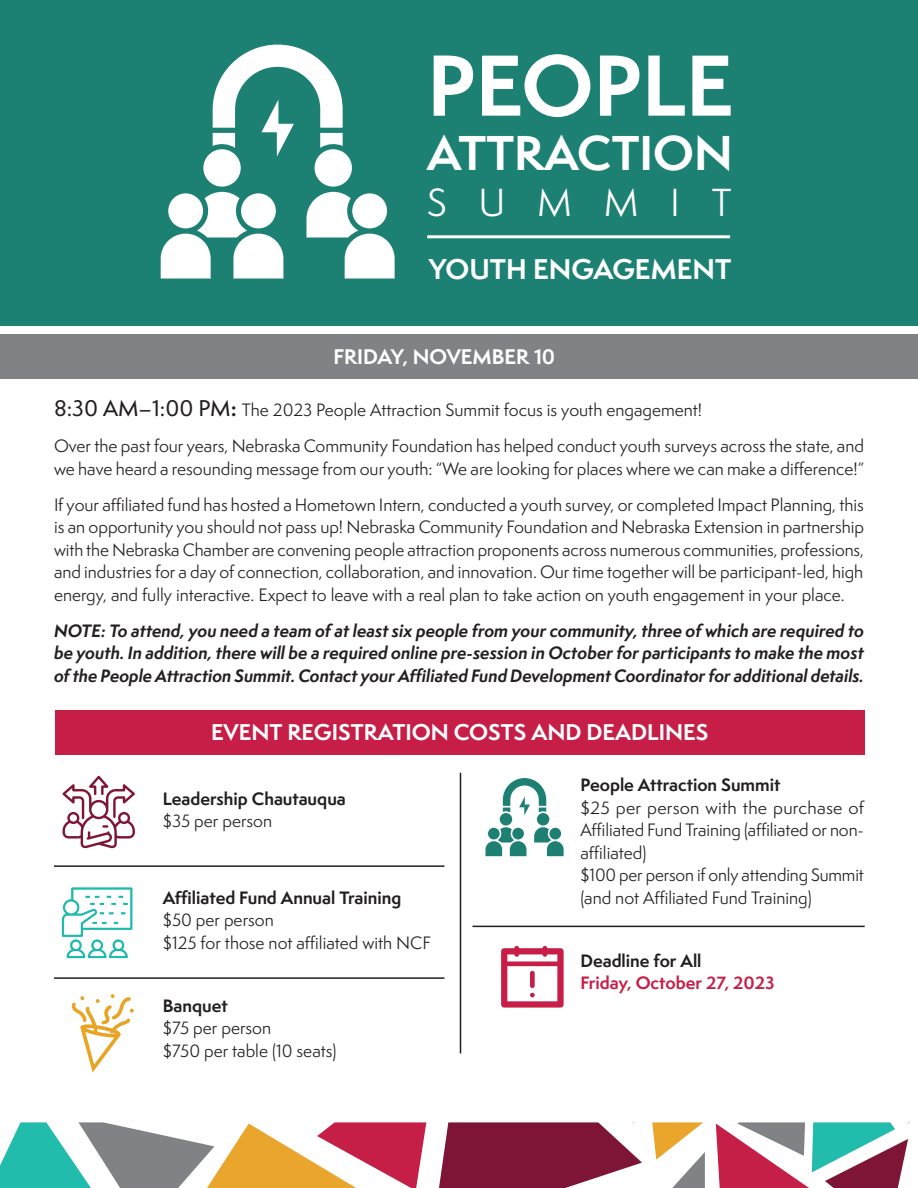
<style>
.page{position:relative;width:918px;height:1188px;background:#fff}
.page>*{position:absolute;margin:0;border:0;box-sizing:border-box;transform-origin:0 0}
.t1{font:700 79.5px "Semplicita Pro";color:#fff}
.t2{font:700 45px "Semplicita Pro";color:#fff}
.t3{font:36px "Semplicita Pro";letter-spacing:.88em;color:#fff}
.t4{font:700 26.25px "Semplicita Pro";color:#fff}
.t5{font:700 21px "Semplicita Pro";color:#fff}
.t6{font:700 19.5px "Semplicita Pro";color:#fff}
.t7{font:16.5px/22.5px "Semplicita Pro";color:#231f20}
.t8{font:italic 700 16.5px/22.5px "Semplicita Pro";letter-spacing:-.005em;color:#231f20;text-align:justify}
.t9{font:700 16.5px "Semplicita Pro";color:#231f20}
.t10{font:700 16.5px "Semplicita Pro";color:#c61e48}
.s1{font-weight:500;font-size:21px}
.s2{font-weight:700;font-size:21px}
</style>
<div class="page">
<div style="left:55px;top:710px;width:810px;height:45px;background:#c71e48"></div>
<img style="left:61px;top:887px;width:72px;height:72px">
<svg style="left:501px;top:948px;width:63px;height:60px"></svg>
<div style="left:502px;top:961px;width:61px;height:5px;background:#c71e48;border-radius:2px"></div>
<div style="left:514px;top:946px;width:5px;height:11px;background:#c71e48;border-radius:2px"></div>
<hr style="left:543px;top:946px;width:4px;height:11px;background:#c71e48;border-radius:2px">
<hr style="left:54px;top:977px;width:390px;height:2px;background:#231f20">
<hr style="left:54px;top:865px;width:390px;height:2px;background:#231f20">
<img style="left:71px;top:994px;width:63px;height:79px">
<hr style="left:472px;top:926px;width:393px;height:1px;background:#231f20">
<div style="left:0;top:334px;width:918px;height:45px;background:#818285"></div>
<div style="left:500px;top:813px;width:12px;height:13px;background:#1d8073;border-radius:50%"></div>
<svg style="left:485px;top:827px;width:41px;height:29px"></svg>
<div style="left:537px;top:813px;width:12px;height:13px;background:#1d8073;border-radius:50%"></div>
<svg style="left:534px;top:827px;width:30px;height:29px"></svg>
<svg style="left:503px;top:778px;width:43px;height:37px"></svg>
<div style="left:0;top:0;width:918px;height:326px;background:#1c8173"></div>
<div style="left:203px;top:149px;width:38px;height:38px;background:#fff;border-radius:50%"></div>
<svg style="left:161px;top:192px;width:122px;height:87px"></svg>
<div style="left:315px;top:149px;width:37px;height:38px;background:#fff;border-radius:50%"></div>
<svg style="left:306px;top:192px;width:89px;height:87px"></svg>
<svg style="left:213px;top:45px;width:130px;height:112px"></svg>
<svg style="left:652px;top:1122px;width:53px;height:66px"></svg>
<svg style="left:439px;top:1122px;width:203px;height:66px"></svg>
<svg style="left:0;top:1122px;width:426px;height:66px"></svg>
<svg style="left:716px;top:1122px;width:194px;height:66px"></svg>
<hr style="left:460px;top:773px;width:1px;height:280px;background:#231f20">
<svg style="left:62px;top:776px;width:73px;height:72px"></svg>
<hr style="left:427px;top:235px;width:303px;height:3px;background:#fff">
<p class="t1" style="left:427px;top:26px;width:308px">PEOPLE</p>
<p class="t2" style="left:427px;top:119px;width:307px">ATTRACTION</p>
<p class="t3" style="left:427px;top:177px;width:306px">SUMMIT</p>
<p class="t4" style="left:429px;top:249px;width:304px">YOUTH ENGAGEMENT</p>
<p class="t6" style="left:334px;top:343px;width:223px">FRIDAY, NOVEMBER 10</p>
<p class="t7" style="left:54px;top:399px;width:650px"><span class="s1">8:30 AM–1:00 PM</span><span class="s2">:</span> The 2023 People Attraction Summit focus is youth engagement!</p>
<p class="t7" style="left:54px;top:435px;width:812px">Over the past four years, Nebraska Community Foundation has helped conduct youth surveys across the state, and we have heard a resounding message from our youth: “We are looking for places where we can make a difference!”</p>
<p class="t7" style="left:54px;top:493px;width:812px;text-align:justify">If your affiliated fund has hosted a Hometown Intern, conducted a youth survey, or completed Impact Planning, this is an opportunity you should not pass up! Nebraska Community Foundation and Nebraska Extension in partnership with the Nebraska Chamber are convening people attraction proponents across numerous communities, professions, and industries for a day of connection, collaboration, and innovation. Our time together will be participant-led, high energy, and fully interactive. Expect to leave with a real plan to take action on youth engagement in your place.</p>
<p class="t8" style="left:54px;top:619px;width:812px">NOTE: To attend, you need a team of at least six people from your community, three of which are required to be youth. In addition, there will be a required online pre-session in October for participants to make the most of the People Attraction Summit. Contact your Affiliated Fund Development Coordinator for additional details.</p>
<p class="t5" style="left:211px;top:717px;width:499px">EVENT REGISTRATION COSTS AND DEADLINES</p>
<p class="t9" style="left:163px;top:786px;width:185px">Leadership Chautauqua</p>
<p class="t7" style="left:163px;top:810px;width:111px">$35 per person</p>
<p class="t9" style="left:163px;top:885px;width:240px">Affiliated Fund Annual Training</p>
<p class="t7" style="left:163px;top:909px;width:270px">$50 per person<br>$125 for those not affiliated with NCF</p>
<p class="t9" style="left:163px;top:993px;width:66px">Banquet</p>
<p class="t7" style="left:163px;top:1017px;width:110px">$75 per person</p>
<p class="t7" style="left:163px;top:1039px;width:175px">$750 per table (10 seats)</p>
<p class="t9" style="left:580px;top:773px;width:201px">People Attraction Summit</p>
<p class="t7" style="left:580px;top:796px;width:285px;text-align:justify">$25 per person with the purchase of Affiliated Fund Training (affiliated or non&shy;affiliated)</p>
<p class="t7" style="left:580px;top:864px;width:285px">$100 per person if only attending Summit (and not Affiliated Fund Training)</p>
<p class="t9" style="left:580px;top:948px;width:123px">Deadline for All</p>
<p class="t10" style="left:580px;top:971px;width:196px">Friday, October 27, 2023</p>
</div>
